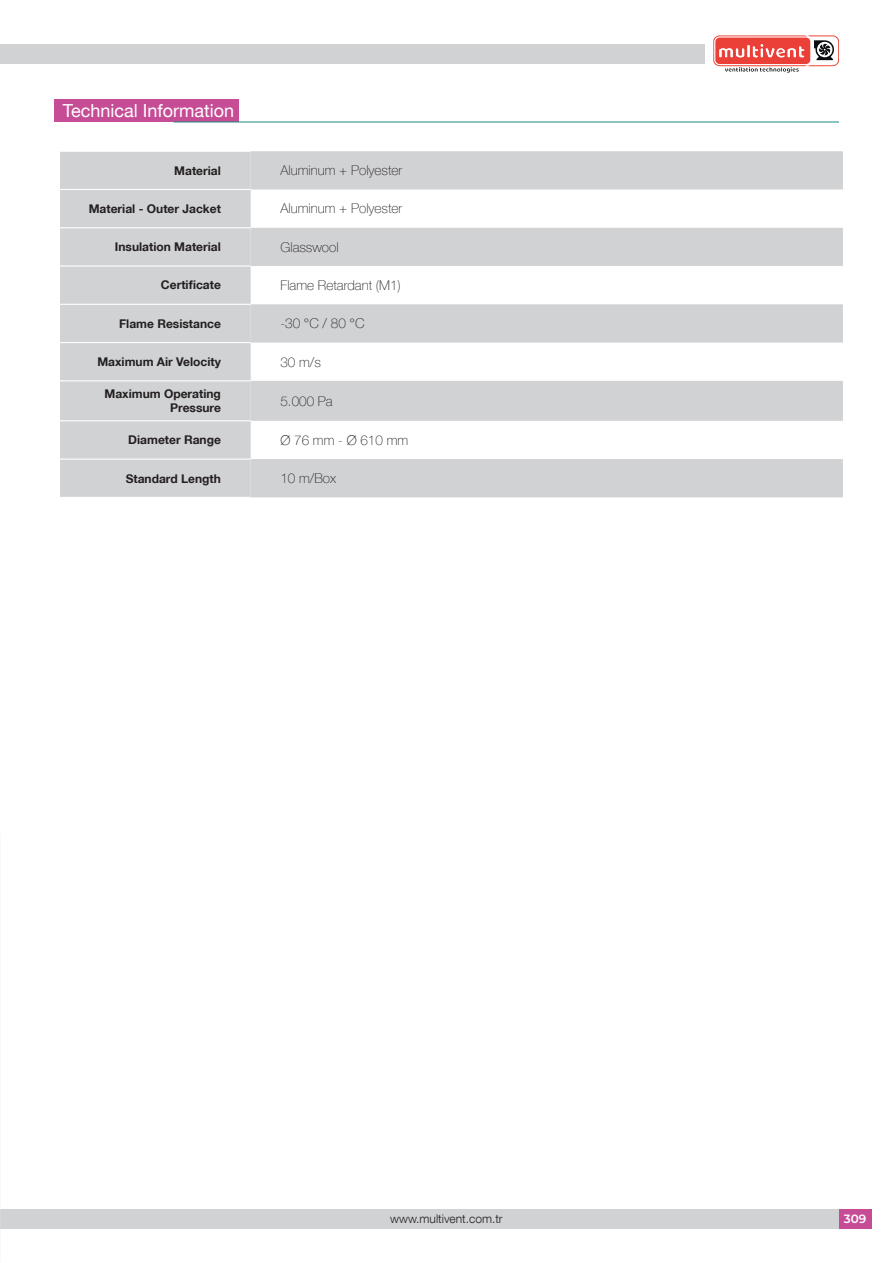
<style>
.page{position:relative;width:893px;height:1263px;background:#fff}
.page>*{position:absolute;margin:0;border:0;box-sizing:border-box;transform-origin:0 0}
.t1{font:18px "Helvetica Neue LT Std";color:#fff}
.t2{font:100 13.5px "Helvetica Neue LT Std";color:#231f20}
.t3{font:700 12px/14.4px "Helvetica Neue LT Std";color:#231f20;text-align:right}
.t4{font:300 12px "Helvetica Neue LT Std";color:#231f20}
.t5{font:600 12px "Montserrat";color:#fff}
</style>
<div class="page">
<div style="left:0;top:1209px;width:839px;height:19px;background:#d1d2d4"></div>
<div style="left:839px;top:1209px;width:32px;height:19px;background:#c64c95"></div>
<div style="left:0;top:44px;width:704px;height:20px;background:#d1d2d4"></div>
<svg style="left:713px;top:35px;width:126px;height:38px"></svg>
<div style="left:54px;top:100px;width:184px;height:22px;background:#c64c95"></div>
<hr style="left:174px;top:122px;width:665px;height:1px;background:#178c80">
<div style="left:60px;top:152px;width:191px;height:345px;background:#d1d2d4"></div>
<svg style="left:251px;top:151px;width:592px;height:346px;fill:#d1d2d4"></svg>
<hr style="left:60px;top:189px;width:191px;height:1px;background:#fff">
<hr style="left:60px;top:227px;width:191px;height:1px;background:#fff">
<hr style="left:60px;top:265px;width:191px;height:2px;background:#fff">
<hr style="left:60px;top:304px;width:191px;height:1px;background:#fff">
<hr style="left:60px;top:342px;width:191px;height:1px;background:#fff">
<hr style="left:60px;top:380px;width:191px;height:1px;background:#fff">
<hr style="left:60px;top:420px;width:191px;height:1px;background:#fff">
<hr style="left:60px;top:458px;width:191px;height:2px;background:#fff">
<h1 class="t1" style="left:63px;top:100px;width:173px">Technical Information</h1>
<p class="t3" style="left:174px;top:163px;width:48px">Material</p>
<p class="t2" style="left:280px;top:163px;width:123px">Aluminum + Polyester</p>
<p class="t3" style="left:89px;top:201px;width:134px">Material - Outer Jacket</p>
<p class="t2" style="left:280px;top:201px;width:123px">Aluminum + Polyester</p>
<p class="t3" style="left:115px;top:239px;width:107px">Insulation Material</p>
<p class="t2" style="left:280px;top:239px;width:60px">Glasswool</p>
<p class="t3" style="left:161px;top:278px;width:61px">Certificate</p>
<p class="t2" style="left:280px;top:277px;width:122px">Flame Retardant (M1)</p>
<p class="t3" style="left:119px;top:316px;width:103px">Flame Resistance</p>
<p class="t2" style="left:280px;top:316px;width:86px">-30 °C / 80 °C</p>
<p class="t3" style="left:97px;top:354px;width:125px">Maximum Air Velocity</p>
<p class="t2" style="left:280px;top:354px;width:42px">30 m/s</p>
<p class="t3" style="left:105px;top:386px;width:118px">Maximum Operating<br>Pressure</p>
<p class="t2" style="left:280px;top:393px;width:54px">5.000 Pa</p>
<p class="t3" style="left:128px;top:432px;width:94px">Diameter Range</p>
<p class="t2" style="left:280px;top:432px;width:129px">Ø 76 mm - Ø 610 mm</p>
<p class="t3" style="left:126px;top:471px;width:97px">Standard Length</p>
<p class="t2" style="left:280px;top:470px;width:57px">10 m/Box</p>
<p class="t4" style="left:390px;top:1211px;width:114px">www.multivent.com.tr</p>
<p class="t5" style="left:844px;top:1211px;width:24px">309</p>
</div>
